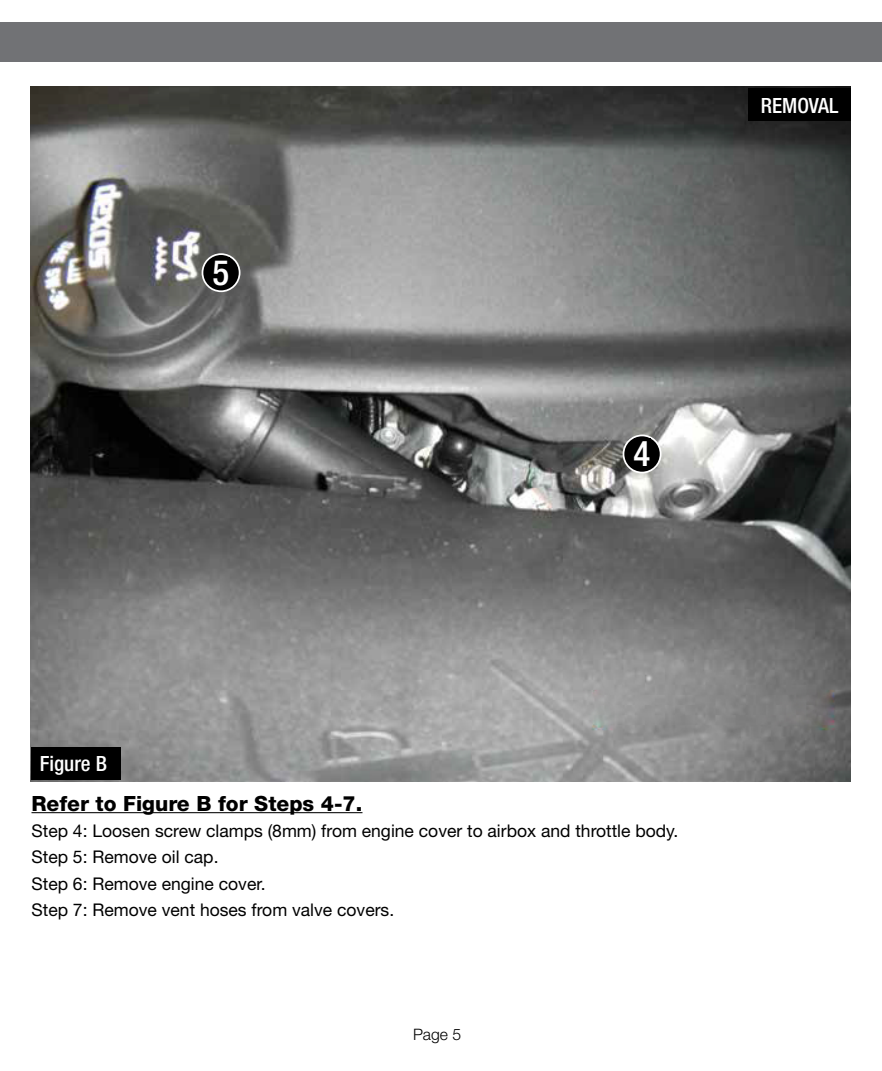
<style>
.page{position:relative;width:882px;height:1071px;background:#fff}
.page>*{position:absolute;margin:0;border:0;box-sizing:border-box;transform-origin:0 0}
.t1{font:500 condensed 35px "Helvetica Neue";color:#fff}
.t2{font:800 21px "Helvetica Neue";color:#000}
.t3{font:500 condensed 21px "Helvetica Neue";color:#fff}
.t4{font:17.5px/26.2px "Helvetica Neue";color:#000}
.t5{font:300 15.75px "Helvetica Neue";color:#000}
</style>
<div class="page">
<img style="left:31px;top:87px;width:819px;height:694px">
<div style="left:0;top:23px;width:882px;height:39px;background:#717275"></div>
<hr style="left:32px;top:812px;width:330px;height:1px;background:#000">
<div style="left:748px;top:88px;width:102px;height:33px;background:#000"></div>
<div style="left:202px;top:254px;width:38px;height:37px;background:#000;border-radius:50%"></div>
<div style="left:202px;top:253px;width:38px;height:39px;border:2px solid #fff;border-radius:50%"></div>
<div style="left:213px;top:257px;width:16px;height:28px;background:#000"></div>
<div style="left:623px;top:435px;width:38px;height:38px;background:#000;border-radius:50%"></div>
<div style="left:623px;top:435px;width:38px;height:38px;border:2px solid #fff;border-radius:50%"></div>
<div style="left:634px;top:438px;width:16px;height:28px;background:#000"></div>
<div style="left:32px;top:747px;width:89px;height:33px;background:#000"></div>
<h1 class="t1" style="left:213px;top:251px;width:18px">5</h1>
<p class="t3" style="left:761px;top:93px;width:79px">REMOVAL</p>
<h1 class="t1" style="left:634px;top:433px;width:18px">4</h1>
<p class="t3" style="left:40px;top:751px;width:69px">Figure B</p>
<p class="t2" style="left:32px;top:791px;width:332px">Refer to Figure B for Steps 4-7.</p>
<p class="t4" style="left:32px;top:817px;width:649px">Step 4: Loosen screw clamps (8mm) from engine cover to airbox and throttle body.<br>Step 5: Remove oil cap.<br>Step 6: Remove engine cover.<br>Step 7: Remove vent hoses from valve covers.</p>
<p class="t5" style="left:413px;top:1024px;width:50px">Page 5</p>
</div>
